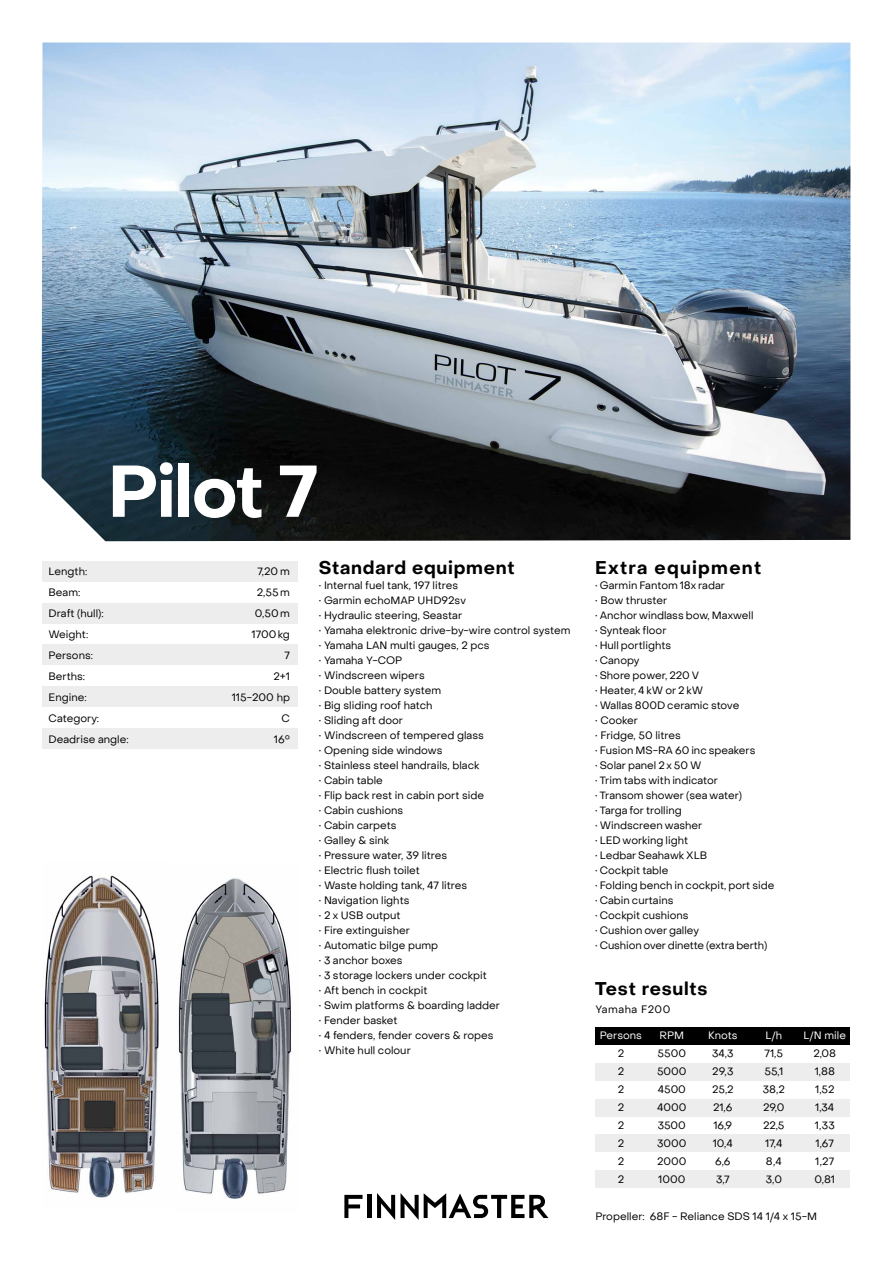
<style>
.page{position:relative;width:893px;height:1263px;background:#fff}
.page>*{position:absolute;margin:0;border:0;box-sizing:border-box;transform-origin:0 0}
.t1{font:700 72px "Object Sans";letter-spacing:-.02em;color:#fff}
.t2{font:700 18px "Object Sans";letter-spacing:.04em;color:#000}
.t3{font:700 18px "Object Sans";letter-spacing:.07em;color:#000}
.t4{font:10.5px/18px "Object Sans";color:#000;text-align:justify}
.t5{font:10.5px "Object Sans";color:#fff}
.t6{font:10.5px "Object Sans";letter-spacing:.05em;color:#000}
</style>
<div class="page">
<div style="left:43px;top:561px;width:255px;height:21px;background:#ededed"></div>
<div style="left:43px;top:644px;width:255px;height:21px;background:#ededed"></div>
<div style="left:43px;top:728px;width:255px;height:21px;background:#ededed"></div>
<div style="left:43px;top:686px;width:255px;height:21px;background:#ededed"></div>
<div style="left:43px;top:603px;width:255px;height:21px;background:#ededed"></div>
<img style="left:41px;top:43px;width:809px;height:498px">
<img style="left:178px;top:878px;width:113px;height:321px">
<img style="left:44px;top:875px;width:115px;height:323px">
<hr style="left:367px;top:1195px;width:4px;height:23px;background:#000">
<svg style="left:377px;top:1193px;width:171px;height:27px"></svg>
<svg style="left:344px;top:1195px;width:19px;height:23px"></svg>
<svg style="left:41px;top:476px;width:66px;height:66px"></svg>
<div style="left:595px;top:1027px;width:255px;height:18px;background:#000"></div>
<div style="left:595px;top:1170px;width:255px;height:17px;background:#ededed"></div>
<div style="left:595px;top:1134px;width:255px;height:18px;background:#ededed"></div>
<div style="left:595px;top:1099px;width:255px;height:17px;background:#ededed"></div>
<div style="left:595px;top:1063px;width:255px;height:18px;background:#ededed"></div>
<h1 class="t1" style="left:108px;top:448px;width:212px">Pilot 7</h1>
<p class="t4" style="left:49px;top:562px;width:40px">Length:</p>
<p class="t4" style="left:257px;top:562px;width:34px">7,20 m</p>
<p class="t4" style="left:49px;top:583px;width:33px">Beam:</p>
<p class="t4" style="left:257px;top:583px;width:35px">2,55 m</p>
<p class="t4" style="left:49px;top:604px;width:57px">Draft (hull):</p>
<p class="t4" style="left:255px;top:604px;width:37px">0,50 m</p>
<p class="t4" style="left:49px;top:625px;width:41px">Weight:</p>
<p class="t4" style="left:252px;top:625px;width:40px">1700 kg</p>
<p class="t4" style="left:49px;top:646px;width:46px">Persons:</p>
<p class="t4" style="left:285px;top:646px;width:7px">7</p>
<p class="t4" style="left:49px;top:667px;width:38px">Berths:</p>
<p class="t4" style="left:274px;top:667px;width:18px">2+1</p>
<p class="t4" style="left:49px;top:688px;width:39px">Engine:</p>
<p class="t4" style="left:232px;top:688px;width:60px">115-200 hp</p>
<p class="t4" style="left:49px;top:709px;width:52px">Category:</p>
<p class="t4" style="left:282px;top:709px;width:10px">C</p>
<p class="t4" style="left:49px;top:730px;width:81px">Deadrise angle:</p>
<p class="t4" style="left:274px;top:730px;width:18px">16°</p>
<h2 class="t2" style="left:319px;top:557px;width:197px">Standard equipment</h2>
<p class="t4" style="left:319px;top:577px;width:141px">• Internal fuel tank, 197 litres</p>
<p class="t4" style="left:319px;top:592px;width:148px">• Garmin echoMAP UHD92sv</p>
<p class="t4" style="left:319px;top:607px;width:145px">• Hydraulic steering, Seastar</p>
<p class="t4" style="left:319px;top:622px;width:253px">• Yamaha elektronic drive-by-wire control system</p>
<p class="t4" style="left:319px;top:637px;width:172px">• Yamaha LAN multi gauges, 2 pcs</p>
<p class="t4" style="left:319px;top:652px;width:85px">• Yamaha Y-COP</p>
<p class="t4" style="left:319px;top:667px;width:107px">• Windscreen wipers</p>
<p class="t4" style="left:319px;top:682px;width:124px">• Double battery system</p>
<p class="t4" style="left:319px;top:697px;width:115px">• Big sliding roof hatch</p>
<p class="t4" style="left:319px;top:712px;width:86px">• Sliding aft door</p>
<p class="t4" style="left:319px;top:727px;width:166px">• Windscreen of tempered glass</p>
<p class="t4" style="left:319px;top:742px;width:125px">• Opening side windows</p>
<p class="t4" style="left:319px;top:757px;width:162px">• Stainless steel handrails, black</p>
<p class="t4" style="left:319px;top:772px;width:65px">• Cabin table</p>
<p class="t4" style="left:319px;top:787px;width:167px">• Flip back rest in cabin port side</p>
<p class="t4" style="left:319px;top:802px;width:86px">• Cabin cushions</p>
<p class="t4" style="left:319px;top:817px;width:79px">• Cabin carpets</p>
<p class="t4" style="left:319px;top:832px;width:72px">• Galley &amp; sink</p>
<p class="t4" style="left:319px;top:847px;width:130px">• Pressure water, 39 litres</p>
<p class="t4" style="left:319px;top:862px;width:102px">• Electric flush toilet</p>
<p class="t4" style="left:319px;top:877px;width:150px">• Waste holding tank, 47 litres</p>
<p class="t4" style="left:319px;top:892px;width:92px">• Navigation lights</p>
<p class="t4" style="left:319px;top:907px;width:83px">• 2 x USB output</p>
<p class="t4" style="left:319px;top:922px;width:92px">• Fire extinguisher</p>
<p class="t4" style="left:319px;top:937px;width:121px">• Automatic bilge pump</p>
<p class="t4" style="left:319px;top:952px;width:85px">• 3 anchor boxes</p>
<p class="t4" style="left:319px;top:967px;width:170px">• 3 storage lockers under cockpit</p>
<p class="t4" style="left:319px;top:982px;width:110px">• Aft bench in cockpit</p>
<p class="t4" style="left:319px;top:997px;width:183px">• Swim platforms &amp; boarding ladder</p>
<p class="t4" style="left:319px;top:1012px;width:80px">• Fender basket</p>
<p class="t4" style="left:319px;top:1027px;width:176px">• 4 fenders, fender covers &amp; ropes</p>
<p class="t4" style="left:319px;top:1042px;width:93px">• White hull colour</p>
<h2 class="t3" style="left:595px;top:557px;width:167px">Extra equipment</h2>
<p class="t4" style="left:595px;top:577px;width:131px">• Garmin Fantom 18x radar</p>
<p class="t4" style="left:595px;top:592px;width:73px">• Bow thruster</p>
<p class="t4" style="left:595px;top:607px;width:160px">• Anchor windlass bow, Maxwell</p>
<p class="t4" style="left:595px;top:622px;width:73px">• Synteak floor</p>
<p class="t4" style="left:595px;top:637px;width:77px">• Hull portlights</p>
<p class="t4" style="left:595px;top:652px;width:46px">• Canopy</p>
<p class="t4" style="left:595px;top:667px;width:105px">• Shore power, 220 V</p>
<p class="t4" style="left:595px;top:682px;width:109px">• Heater, 4 kW or 2 kW</p>
<p class="t4" style="left:595px;top:697px;width:146px">• Wallas 800D ceramic stove</p>
<p class="t4" style="left:595px;top:712px;width:44px">• Cooker</p>
<p class="t4" style="left:595px;top:727px;width:87px">• Fridge, 50 litres</p>
<p class="t4" style="left:595px;top:742px;width:162px">• Fusion MS-RA 60 inc speakers</p>
<p class="t4" style="left:595px;top:757px;width:108px">• Solar panel 2 x 50 W</p>
<p class="t4" style="left:595px;top:772px;width:124px">• Trim tabs with indicator</p>
<p class="t4" style="left:595px;top:787px;width:148px">• Transom shower (sea water)</p>
<p class="t4" style="left:595px;top:802px;width:88px">• Targa for trolling</p>
<p class="t4" style="left:595px;top:817px;width:109px">• Windscreen washer</p>
<p class="t4" style="left:595px;top:832px;width:94px">• LED working light</p>
<p class="t4" style="left:595px;top:847px;width:113px">• Ledbar Seahawk XLB</p>
<p class="t4" style="left:595px;top:862px;width:75px">• Cockpit table</p>
<p class="t4" style="left:595px;top:877px;width:181px">• Folding bench in cockpit, port side</p>
<p class="t4" style="left:595px;top:892px;width:80px">• Cabin curtains</p>
<p class="t4" style="left:595px;top:907px;width:95px">• Cockpit cushions</p>
<p class="t4" style="left:595px;top:922px;width:105px">• Cushion over galley</p>
<p class="t4" style="left:595px;top:937px;width:174px">• Cushion over dinette (extra berth)</p>
<h2 class="t2" style="left:595px;top:977px;width:114px">Test results</h2>
<p class="t6" style="left:595px;top:1003px;width:76px">Yamaha F200</p>
<p class="t5" style="left:600px;top:1029px;width:44px">Persons</p>
<p class="t4" style="left:618px;top:1044px;width:8px">2<br>2<br>2<br>2<br>2<br>2<br>2<br>2</p>
<p class="t5" style="left:660px;top:1029px;width:26px">RPM</p>
<p class="t4" style="left:657px;top:1044px;width:31px">5500<br>5000<br>4500<br>4000<br>3500<br>3000<br>2000<br>1000</p>
<p class="t5" style="left:708px;top:1029px;width:31px">Knots</p>
<p class="t4" style="left:712px;top:1044px;width:23px;text-align:center">34,3<br>29,3<br>25,2<br>21,6<br>16,9<br>10,4<br>6,6<br>3,7</p>
<p class="t5" style="left:765px;top:1029px;width:18px">L/h</p>
<p class="t4" style="left:763px;top:1044px;width:23px;text-align:left">71,5<br>55,1<br>38,2<br>29,0<br>22,5<br>17,4<br>8,4<br>3,0</p>
<p class="t5" style="left:804px;top:1029px;width:44px">L/N mile</p>
<p class="t4" style="left:813px;top:1044px;width:24px;text-align:left">2,08<br>1,88<br>1,52<br>1,34<br>1,33<br>1,67<br>1,27<br>0,81</p>
<p class="t4" style="left:595px;top:1207px;width:223px">Propeller: 68F - Reliance SDS 14 1/4 x 15-M</p>
</div>
